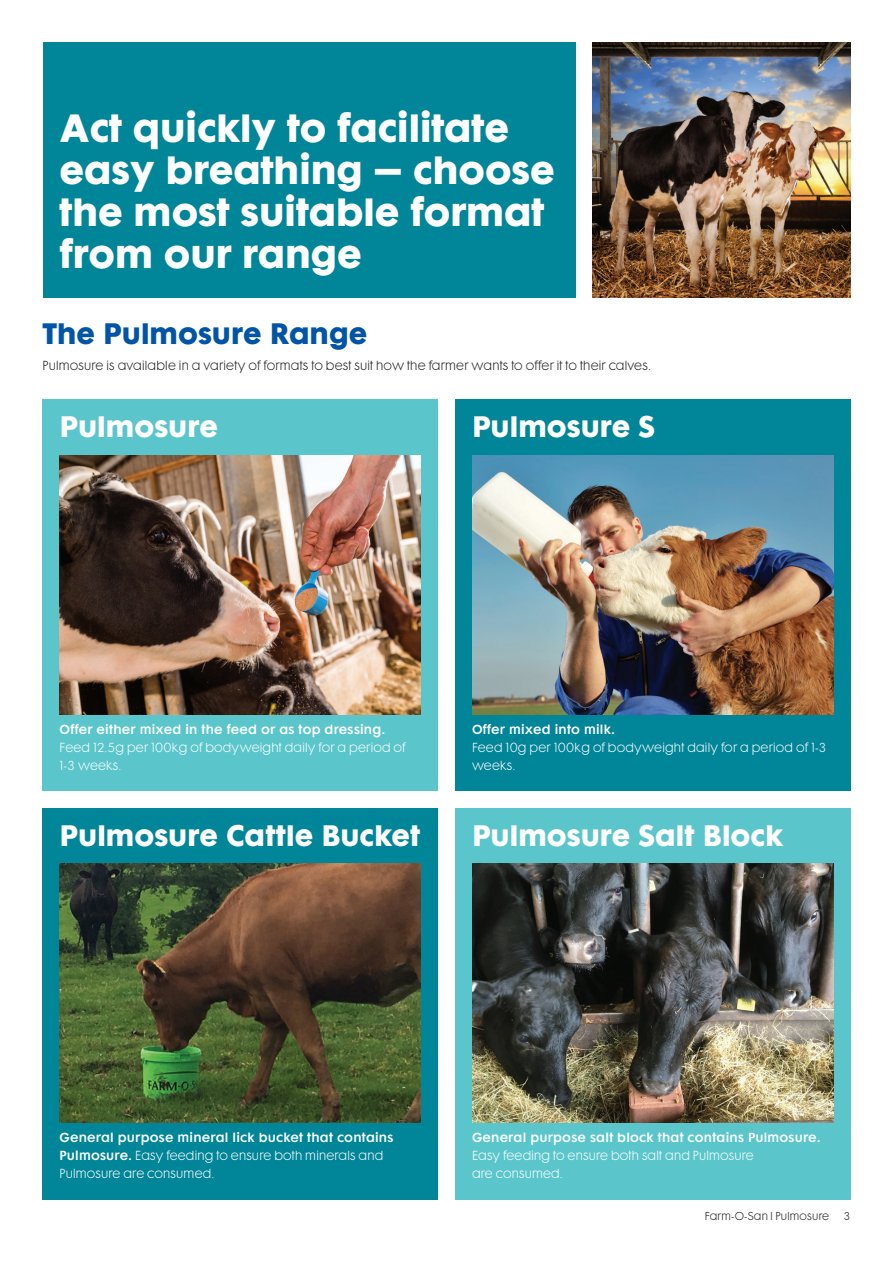
<style>
.page{position:relative;width:893px;height:1263px;background:#fff}
.page>*{position:absolute;margin:0;border:0;box-sizing:border-box;transform-origin:0 0}
.t1{font:36px/42px "Futura Maxi CG Bold";color:#fff}
.t2{font:27px "Futura Maxi CG Bold";letter-spacing:.005em;color:#fff}
.t3{font:27px "Futura Maxi CG Bold";color:#0154a6}
.t4{font:12px/18px "Futura Maxi CG Light";letter-spacing:.015em;color:#fff}
.t5{font:12px "Futura Maxi CG Demi";letter-spacing:.015em;color:#fff}
.t6{font:12px "Futura Maxi CG Light";letter-spacing:.015em;color:#231f20}
.t7{font:10.5px "Futura Maxi CG Light";letter-spacing:.02em;color:#231f20}
.s1{font-family:"Futura Maxi CG Demi"}
</style>
<div class="page">
<img style="left:592px;top:43px;width:258px;height:255px">
<div style="left:43px;top:43px;width:532px;height:255px;background:#008599"></div>
<div style="left:43px;top:400px;width:395px;height:391px;background:#5ac6cc"></div>
<div style="left:43px;top:808px;width:395px;height:391px;background:#008599"></div>
<div style="left:455px;top:400px;width:395px;height:391px;background:#008599"></div>
<div style="left:455px;top:808px;width:395px;height:391px;background:#5ac6cc"></div>
<img style="left:60px;top:455px;width:361px;height:259px">
<img style="left:60px;top:863px;width:361px;height:260px">
<img style="left:472px;top:455px;width:361px;height:259px">
<img style="left:472px;top:863px;width:361px;height:260px">
<h1 class="t1" style="left:60px;top:108px;width:497px">Act quickly to facilitate easy breathing – choose the most suitable format from our range</h1>
<h2 class="t3" style="left:43px;top:316px;width:326px">The Pulmosure Range</h2>
<p class="t6" style="left:43px;top:358px;width:610px">Pulmosure is available in a variety of formats to best suit how the farmer wants to offer it to their calves.</p>
<h2 class="t2" style="left:60px;top:409px;width:160px">Pulmosure</h2>
<h2 class="t2" style="left:472px;top:409px;width:185px">Pulmosure S</h2>
<p class="t5" style="left:60px;top:722px;width:328px">Offer either mixed in the feed or as top dressing.</p>
<p class="t4" style="left:60px;top:738px;width:347px">Feed 12.5g per 100kg of bodyweight daily for a period of<br>1-3 weeks.</p>
<h2 class="t2" style="left:60px;top:818px;width:362px">Pulmosure Cattle Bucket</h2>
<p class="t5" style="left:472px;top:722px;width:145px">Offer mixed into milk.</p>
<p class="t4" style="left:472px;top:738px;width:356px">Feed 10g per 100kg of bodyweight daily for a period of 1-3 weeks.</p>
<h2 class="t2" style="left:472px;top:818px;width:313px">Pulmosure Salt Block</h2>
<p class="t5" style="left:60px;top:1130px;width:335px">General purpose mineral lick bucket that contains</p>
<p class="t4" style="left:60px;top:1147px;width:325px"><span class="s1">Pulmosure.</span> Easy feeding to ensure both minerals and<br>Pulmosure are consumed.</p>
<p class="t5" style="left:472px;top:1130px;width:350px">General purpose salt block that contains Pulmosure.</p>
<p class="t4" style="left:472px;top:1147px;width:283px">Easy feeding to ensure both salt and Pulmosure are consumed.</p>
<p class="t7" style="left:705px;top:1209px;width:126px">Farm-O-San l Pulmosure</p>
<p class="t7" style="left:843px;top:1209px;width:9px">3</p>
</div>
